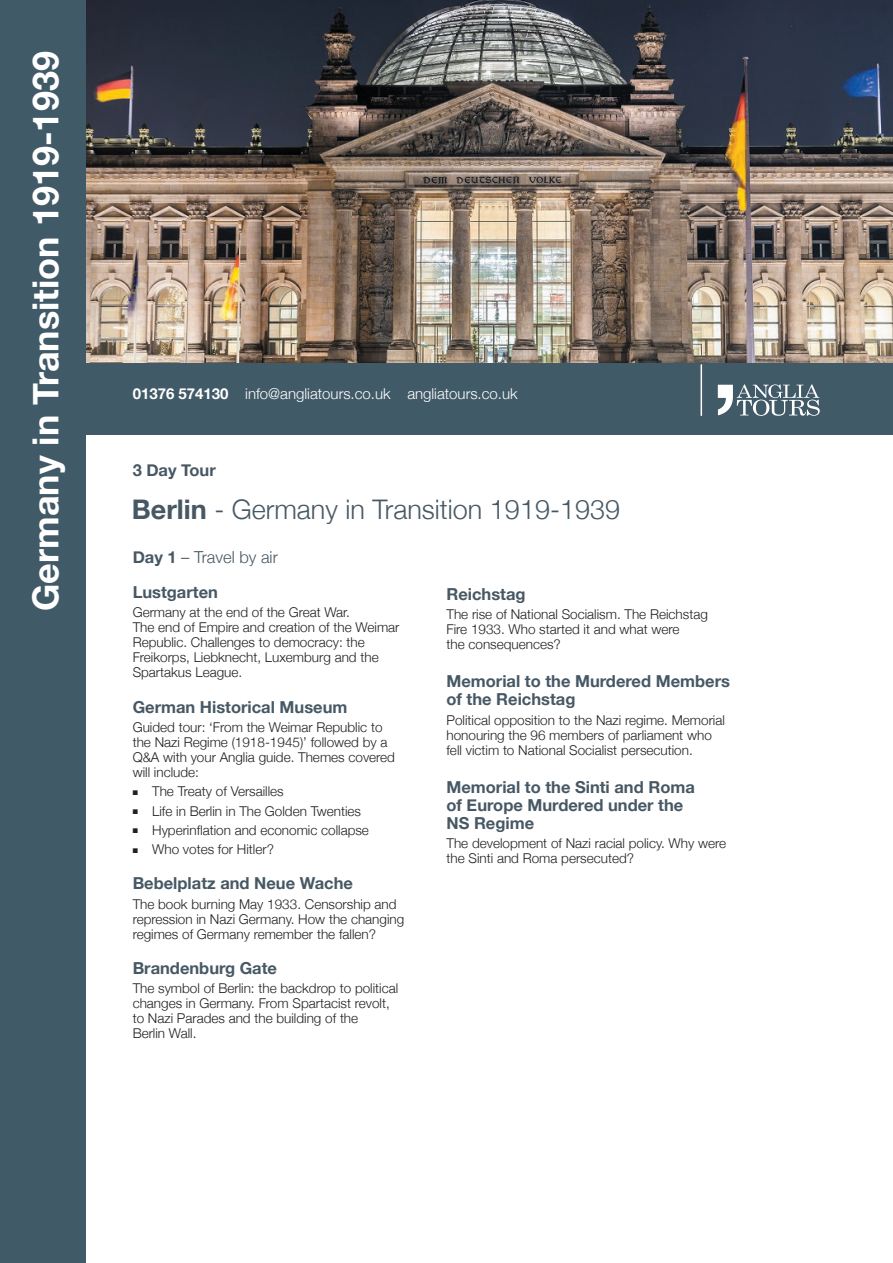
<style>
.page{position:relative;width:893px;height:1263px;background:#fff}
.page>*{position:absolute;margin:0;border:0;box-sizing:border-box;transform-origin:0 0}
.t1{font:700 36px "Helvetica Neue";color:#fff}
.t2{font:300 27px "Helvetica Neue";color:#475865}
.t3{font:700 16.5px/18px "Helvetica Neue";color:#475865}
.t4{font:300 15px "Helvetica Neue";color:#fff}
.t5{font:300 13.5px/15px "Helvetica Neue";color:#231f20}
.s1{font-weight:700}
.s2{font-weight:300}
</style>
<div class="page">
<img style="left:86px;top:0;width:807px;height:364px">
<div style="left:46px;top:364px;width:847px;height:71px;background:#415a68"></div>
<svg style="left:718px;top:384px;width:102px;height:32px"></svg>
<hr style="left:701px;top:364px;width:1px;height:52px;background:#fff">
<div style="left:0;top:0;width:86px;height:1263px;background:#415a68"></div>
<h1 class="t1" style="left:17px;top:611px;width:561px;rotate:-90deg">Germany in Transition 1919-1939</h1>
<p class="t4" style="left:133px;top:382px;width:386px"><span class="s1">01376 574130</span> info@angliatours.co.uk angliatours.co.uk</p>
<p class="t3" style="left:133px;top:461px;width:85px">3 Day Tour</p>
<h2 class="t2" style="left:132px;top:488px;width:490px"><span class="s1">Berlin</span> - Germany in Transition 1919-1939</h2>
<p class="t3" style="left:133px;top:540px;width:147px;line-height:35.2px">Day 1 <span class="s2">– Travel by air<br></span>Lustgarten</p>
<p class="t5" style="left:133px;top:604px;width:268px">Germany at the end of the Great War.<br>The end of Empire and creation of the Weimar Republic. Challenges to democracy: the Freikorps, Liebknecht, Luxemburg and the Spartakus League.</p>
<p class="t3" style="left:133px;top:698px;width:216px">German Historical Museum</p>
<p class="t5" style="left:133px;top:719px;width:264px">Guided tour: ‘From the Weimar Republic to the Nazi Regime (1918-1945)’ followed by a Q&amp;A with your Anglia guide. Themes covered will include:</p>
<p class="t5" style="left:133px;top:783px;width:153px">■ The Treaty of Versailles</p>
<p class="t5" style="left:133px;top:802px;width:230px">■ Life in Berlin in The Golden Twenties</p>
<p class="t5" style="left:133px;top:821px;width:238px">■ Hyperinflation and economic collapse</p>
<p class="t5" style="left:133px;top:841px;width:143px">■ Who votes for Hitler?</p>
<p class="t3" style="left:133px;top:875px;width:222px">Bebelplatz and Neue Wache</p>
<p class="t5" style="left:133px;top:895px;width:273px">The book burning May 1933. Censorship and repression in Nazi Germany. How the changing regimes of Germany remember the fallen?</p>
<p class="t3" style="left:133px;top:959px;width:146px">Brandenburg Gate</p>
<p class="t5" style="left:133px;top:980px;width:267px">The symbol of Berlin: the backdrop to political changes in Germany. From Spartacist revolt, to Nazi Parades and the building of the<br>Berlin Wall.</p>
<p class="t3" style="left:446px;top:585px;width:81px">Reichstag</p>
<p class="t5" style="left:446px;top:606px;width:263px">The rise of National Socialism. The Reichstag<br>Fire 1933. Who started it and what were<br>the consequences?</p>
<p class="t3" style="left:446px;top:673px;width:285px">Memorial to the Murdered Members of the Reichstag</p>
<p class="t5" style="left:446px;top:711px;width:280px">Political opposition to the Nazi regime. Memorial honouring the 96 members of parliament who fell victim to National Socialist persecution.</p>
<p class="t3" style="left:446px;top:778px;width:250px">Memorial to the Sinti and Roma of Europe Murdered under the<br>NS Regime</p>
<p class="t5" style="left:446px;top:835px;width:281px">The development of Nazi racial policy. Why were the Sinti and Roma persecuted?</p>
</div>
